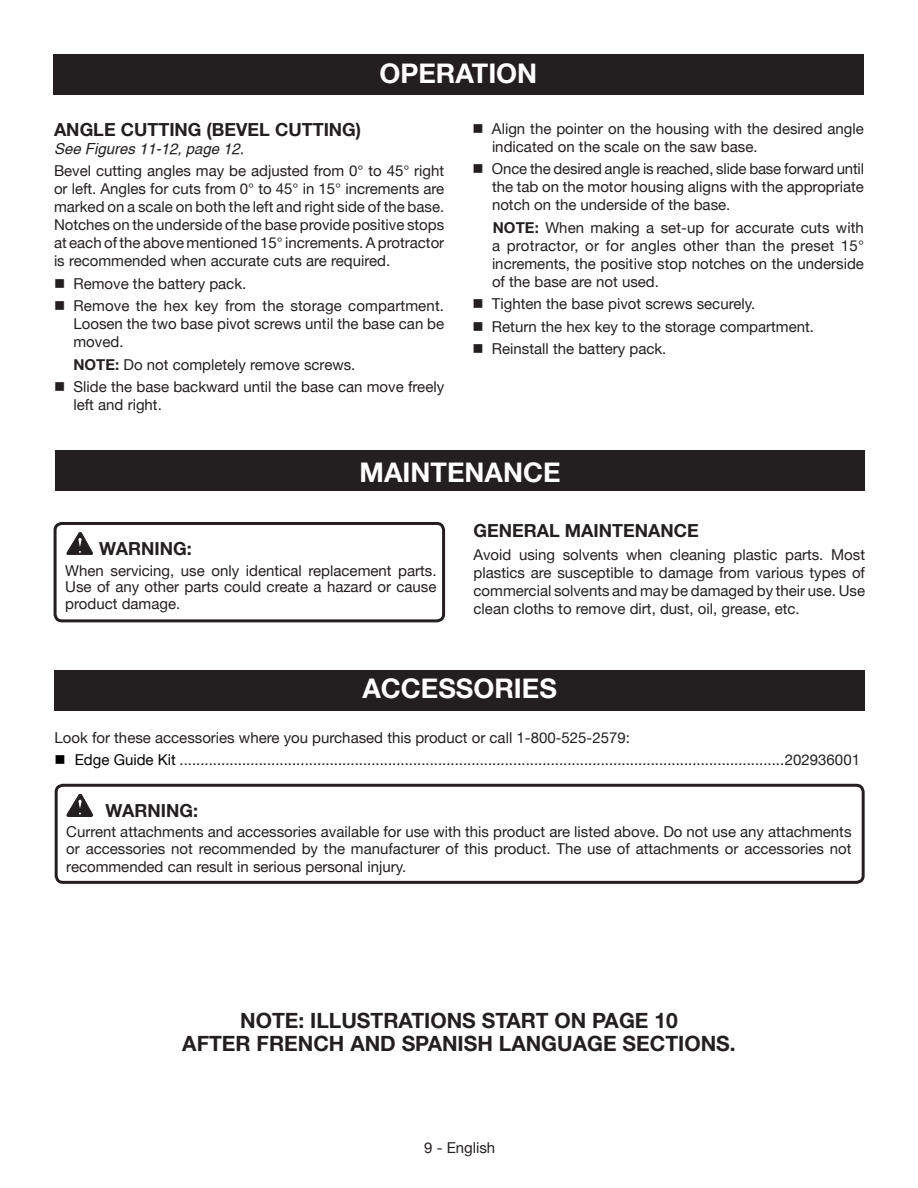
<style>
.page{position:relative;width:918px;height:1188px;background:#fff}
.page>*{position:absolute;margin:0;border:0;box-sizing:border-box;transform-origin:0 0}
.HEADING{font:700 27px "Helvetica Neue";color:#fff}
.Body_text{font:700 21px/22.5px "Helvetica Neue";color:#231f20;text-align:center}
.Heading_no_space{font:700 18px "Helvetica Neue";color:#231f20}
.Heading_2{font:700 18px "Helvetica Neue";color:#231f20}
.Warning{font:700 18px "Helvetica Neue";color:#231f20}
.Body_text-2{font:700 18px "Helvetica Neue";color:#231f20}
.bullets{font:15px/18px "Helvetica Neue";color:#231f20;text-align:justify}
.Body_text-3{font:15px/18px "Helvetica Neue";color:#231f20;text-align:justify}
.Warning_Text{font:15px/17.2px "Helvetica Neue";color:#231f20;text-align:justify}
.step{font:15px "Helvetica Neue";color:#231f20}
.see_figure{font:italic 15px "Helvetica";color:#231f20}
.s1{font-weight:700}
.s2{color:#000}
</style>
<div class="page">
<div style="left:53px;top:54px;width:811px;height:40px;background:#231f20"></div>
<div style="left:55px;top:670px;width:810px;height:40px;background:#231f20"></div>
<div style="left:55px;top:784px;width:810px;height:100px;border:3px solid #231f20;border-radius:7px"></div>
<svg style="left:67px;top:794px;width:26px;height:23px"></svg>
<div style="left:54px;top:522px;width:391px;height:100px;border:3px solid #231f20;border-radius:7px"></div>
<svg style="left:67px;top:532px;width:26px;height:23px"></svg>
<div style="left:55px;top:451px;width:810px;height:40px;background:#231f20"></div>
<p class="HEADING" style="left:379px;top:57px;width:159px">OPERATION</p>
<p class="bullets" style="left:492px;top:119px;width:373px;text-indent:-20px">■ Align the pointer on the housing with the desired angle indicated on the scale on the saw base.</p>
<p class="bullets" style="left:492px;top:160px;width:374px;text-indent:-20px">■ Once the desired angle is reached, slide base forward until the tab on the motor housing aligns with the appropriate notch on the underside of the base.</p>
<p class="bullets" style="left:492px;top:218px;width:374px"><span class="s1">NOTE:</span> When making a set-up for accurate cuts with a protractor, or for angles other than the preset 15° increments, the positive stop notches on the underside of the base are not used.</p>
<p class="bullets" style="left:472px;top:295px;width:284px">■ Tighten the base pivot screws securely.</p>
<p class="bullets" style="left:472px;top:317px;width:343px">■ Return the hex key to the storage compartment.</p>
<p class="bullets" style="left:472px;top:340px;width:195px">■ Reinstall the battery pack.</p>
<p class="Heading_no_space" style="left:54px;top:118px;width:309px">ANGLE CUTTING (BEVEL CUTTING)</p>
<p class="see_figure" style="left:54px;top:140px;width:192px">See Figures 11-12, page 12.</p>
<p class="Body_text-3" style="left:54px;top:162px;width:392px">Bevel cutting angles may be adjusted from 0° to 45° right or left. Angles for cuts from 0° to 45° in 15° increments are marked on a scale on both the left and right side of the base.<br>Notches on the underside of the base provide positive stops at each of the above mentioned 15° increments. A protractor is recommended when accurate cuts are required.</p>
<p class="bullets" style="left:54px;top:274px;width:194px">■ Remove the battery pack.</p>
<p class="bullets" style="left:74px;top:297px;width:372px;text-indent:-20px">■ Remove the hex key from the storage compartment.<br>Loosen the two base pivot screws until the base can be moved.</p>
<p class="bullets" style="left:74px;top:355px;width:283px"><span class="s1">NOTE:</span> Do not completely remove screws.</p>
<p class="bullets" style="left:74px;top:378px;width:372px;text-indent:-20px">■ Slide the base backward until the base can move freely left and right.</p>
<p class="HEADING" style="left:360px;top:455px;width:202px">MAINTENANCE</p>
<p class="Body_text-2" style="left:99px;top:537px;width:94px">WARNING:</p>
<p class="Warning_Text" style="left:65px;top:562px;width:373px;line-height:16.5px">When servicing, use only identical replacement parts.<br>Use of any other parts could create a hazard or cause product damage.</p>
<p class="Heading_2" style="left:474px;top:520px;width:227px">GENERAL MAINTENANCE</p>
<p class="Body_text-3" style="left:474px;top:545px;width:393px">Avoid using solvents when cleaning plastic parts. Most plastics are susceptible to damage from various types of commercial solvents and may be damaged by their use. Use clean cloths to remove dirt, dust, oil, grease, etc.</p>
<p class="HEADING" style="left:362px;top:672px;width:196px">ACCESSORIES</p>
<p class="Body_text-3" style="left:55px;top:729px;width:577px">Look for these accessories where you purchased this product or call 1-800-525-2579:</p>
<p class="step" style="left:55px;top:751px;width:807px"><span class="s2">■ Edge Guide Kit</span> .................................................................................................................................................202936001</p>
<p class="Warning" style="left:106px;top:799px;width:94px">WARNING:</p>
<p class="Warning_Text" style="left:66px;top:823px;width:787px">Current attachments and accessories available for use with this product are listed above. Do not use any attachments or accessories not recommended by the manufacturer of this product. The use of attachments or accessories not recommended can result in serious personal injury.</p>
<p class="Body_text" style="left:182px;top:1009px;width:555px">NOTE: ILLUSTRATIONS START ON PAGE 10<br>AFTER FRENCH AND SPANISH LANGUAGE SECTIONS.</p>
<p class="Body_text-3" style="left:424px;top:1139px;width:73px">9 - English</p>
</div>
